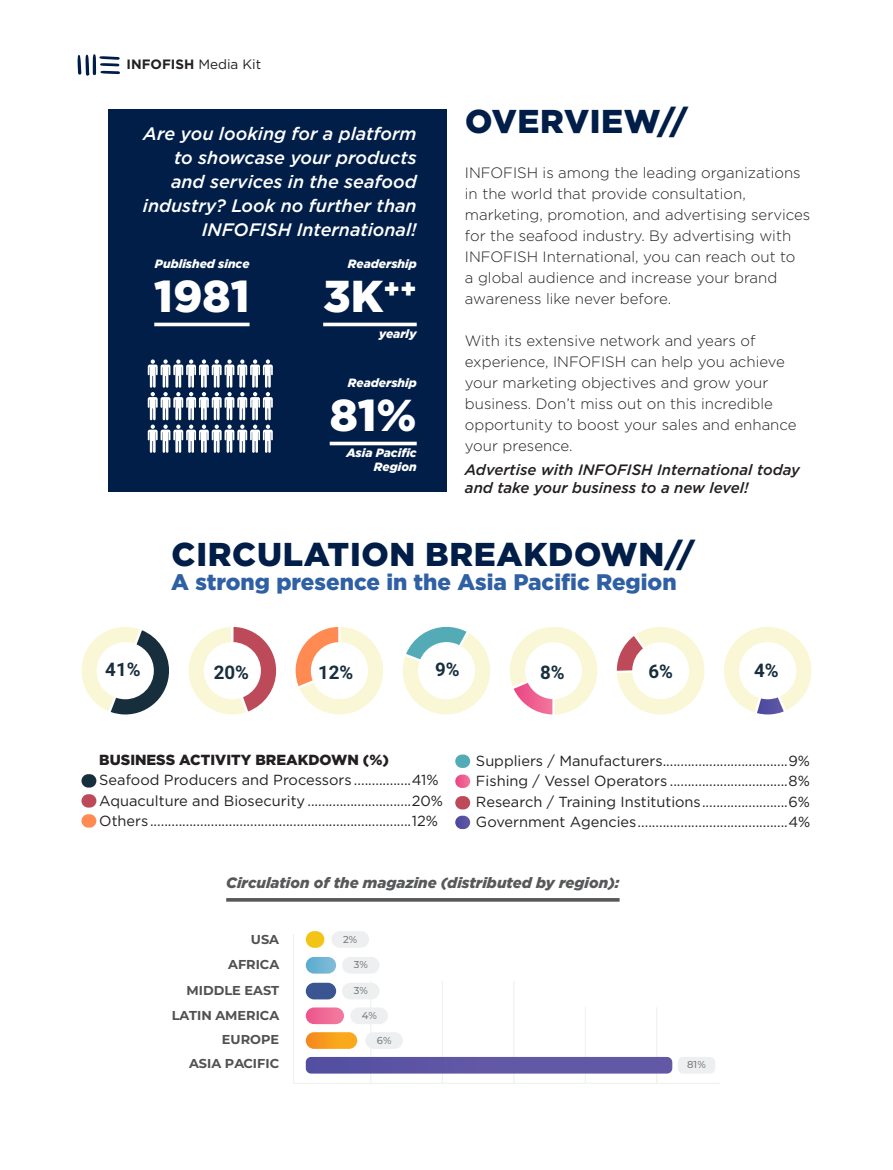
<style>
.page{position:relative;width:893px;height:1170px;background:#fff}
.page>*{position:absolute;margin:0;border:0;box-sizing:border-box;transform-origin:0 0}
.t1{font:900 44.55px "Gotham Pro";color:#fff}
.t2{font:900 33px "Gotham Pro";letter-spacing:.02em;color:#011e48}
.t3{font:900 22.5px "Gotham Pro";color:#2f60a3}
.t4{font:700 18.75px "Roboto";color:#172e3d}
.t5{font:italic 500 18px/24px "Gotham Pro";color:#fff;text-align:right}
.t6{font:300 15px/21px "Gotham Pro";color:#231f20}
.t7{font:italic 500 15px/18px "Gotham Pro";color:#231f20}
.t8{font:italic 900 15px "Gotham Pro";color:#57585a}
.t9{font:14.55px/20.4px "Gotham Pro";color:#231f20;text-align:justify}
.t10{font:900 14.55px "Gotham Pro";color:#231f20}
.t11{font:700 13.5px "Gotham Pro";color:#231f20}
.t12{font:700 12.9px/24.3px "Montserrat";color:#515151;text-align:right}
.t13{font:italic 900 12px/14.4px "Gotham Pro";color:#fff;text-align:right}
.t14{font:500 10.05px "Montserrat";color:#7d7e7c}
.s1{font-weight:400}
</style>
<div class="page">
<svg style="left:78px;top:54px;width:42px;height:22px"></svg>
<div style="left:108px;top:109px;width:338px;height:383px;background:#011e48"></div>
<svg style="left:154px;top:322px;width:96px;height:4px"></svg>
<svg style="left:323px;top:322px;width:94px;height:4px"></svg>
<svg style="left:330px;top:441px;width:87px;height:4px"></svg>
<svg style="left:293px;top:934px;width:427px;height:150px"></svg>
<div style="left:306px;top:982px;width:30px;height:17px;background:#3b5492;border-radius:8px"></div>
<div style="left:342px;top:982px;width:38px;height:17px;background:#edeff0;border-radius:8px"></div>
<svg style="left:306px;top:956px;width:30px;height:17px"></svg>
<div style="left:342px;top:956px;width:38px;height:17px;background:#edeff0;border-radius:8px"></div>
<div style="left:306px;top:931px;width:18px;height:16px;background:#f1c415;border-radius:8px"></div>
<div style="left:331px;top:931px;width:38px;height:16px;background:#edeff0;border-radius:8px"></div>
<svg style="left:306px;top:1007px;width:38px;height:17px"></svg>
<div style="left:350px;top:1007px;width:38px;height:17px;background:#edeff0;border-radius:8px"></div>
<div style="left:306px;top:1032px;width:51px;height:16px;background:linear-gradient(to right,#f68c20,#fab21b);border-radius:8px"></div>
<div style="left:365px;top:1032px;width:38px;height:16px;background:#edeff0;border-radius:8px"></div>
<svg style="left:306px;top:1056px;width:366px;height:17px;background:#675fa9"></svg>
<div style="left:678px;top:1056px;width:37px;height:17px;background:#edeff0;border-radius:5px"></div>
<hr style="left:226px;top:898px;width:394px;height:3px;background:#57585a">
<svg style="left:510px;top:627px;width:87px;height:87px"></svg>
<svg style="left:617px;top:627px;width:87px;height:87px"></svg>
<svg style="left:189px;top:627px;width:87px;height:87px"></svg>
<svg style="left:296px;top:627px;width:87px;height:87px"></svg>
<svg style="left:81px;top:627px;width:88px;height:87px"></svg>
<svg style="left:403px;top:627px;width:87px;height:87px"></svg>
<svg style="left:724px;top:627px;width:87px;height:87px"></svg>
<div style="left:81px;top:774px;width:15px;height:13px;background:#172e3d;border-radius:7px"></div>
<div style="left:455px;top:754px;width:15px;height:13px;background:#52abb5;border-radius:7px"></div>
<div style="left:81px;top:794px;width:15px;height:13px;background:#bd4a59;border-radius:7px"></div>
<svg style="left:455px;top:774px;width:15px;height:13px"></svg>
<div style="left:81px;top:814px;width:15px;height:13px;background:#ff8a52;border-radius:7px"></div>
<div style="left:455px;top:796px;width:15px;height:13px;background:#bd4a59;border-radius:7px"></div>
<svg style="left:455px;top:815px;width:15px;height:14px"></svg>
<svg style="left:148px;top:359px;width:125px;height:94px"></svg>
<p class="t11" style="left:126px;top:57px;width:136px">INFOFISH <span class="s1">Media Kit</span></p>
<p class="t5" style="left:143px;top:121px;width:275px">Are you looking for a platform to showcase your products and services in the seafood industry? Look no further than<br>INFOFISH International!</p>
<p class="t13" style="left:155px;top:256px;width:96px">Published since</p>
<p class="t1" style="left:154px;top:271px;width:97px">1981</p>
<p class="t13" style="left:348px;top:256px;width:70px">Readership</p>
<p class="t1" style="left:323px;top:271px;width:95px">3K<sup>++</sup></p>
<p class="t13" style="left:379px;top:326px;width:39px">yearly</p>
<p class="t13" style="left:348px;top:375px;width:70px">Readership</p>
<p class="t1" style="left:330px;top:390px;width:89px">81%</p>
<p class="t13" style="left:346px;top:445px;width:72px">Asia Pacific<br>Region</p>
<p class="t2" style="left:465px;top:102px;width:224px">OVERVIEW//</p>
<p class="t6" style="left:465px;top:163px;width:347px">INFOFISH is among the leading organizations in the world that provide consultation, marketing, promotion, and advertising services for the seafood industry. By advertising with INFOFISH International, you can reach out to<br>a global audience and increase your brand awareness like never before.</p>
<p class="t6" style="left:465px;top:331px;width:333px">With its extensive network and years of experience, INFOFISH can help you achieve your marketing objectives and grow your business. Don’t miss out on this incredible opportunity to boost your sales and enhance your presence.</p>
<p class="t7" style="left:465px;top:461px;width:336px">Advertise with INFOFISH International today and take your business to a new level!</p>
<p class="t2" style="left:172px;top:535px;width:525px">CIRCULATION BREAKDOWN//</p>
<p class="t3" style="left:171px;top:569px;width:507px">A strong presence in the Asia Pacific Region</p>
<p class="t4" style="left:105px;top:656px;width:37px">41%</p>
<p class="t4" style="left:214px;top:658px;width:37px">20%</p>
<p class="t4" style="left:318px;top:658px;width:37px">12%</p>
<p class="t4" style="left:435px;top:656px;width:26px">9%</p>
<p class="t4" style="left:540px;top:658px;width:26px">8%</p>
<p class="t4" style="left:648px;top:658px;width:26px">6%</p>
<p class="t4" style="left:754px;top:657px;width:26px">4%</p>
<p class="t10" style="left:99px;top:751px;width:291px">BUSINESS ACTIVITY BREAKDOWN (%)</p>
<p class="t9" style="left:99px;top:769px;width:341px">Seafood Producers and Processors ................41%</p>
<p class="t9" style="left:99px;top:790px;width:345px">Aquaculture and Biosecurity .............................20%</p>
<p class="t9" style="left:99px;top:810px;width:340px">Others.........................................................................12%</p>
<p class="t9" style="left:476px;top:750px;width:336px">Suppliers / Manufacturers...................................9% Fishing / Vessel Operators .................................8% Research / Training Institutions........................6% Government Agencies..........................................4%</p>
<p class="t8" style="left:226px;top:873px;width:395px">Circulation of the magazine (distributed by region):</p>
<p class="t12" style="left:251px;top:926px;width:30px">USA</p>
<p class="t14" style="left:343px;top:932px;width:16px">2%</p>
<p class="t12" style="left:228px;top:951px;width:53px">AFRICA</p>
<p class="t14" style="left:354px;top:957px;width:16px">3%</p>
<p class="t12" style="left:172px;top:977px;width:109px">MIDDLE EAST<br>LATIN AMERICA<br>EUROPE<br>ASIA PACIFIC</p>
<p class="t14" style="left:354px;top:983px;width:16px">3%</p>
<p class="t14" style="left:362px;top:1008px;width:17px">4%</p>
<p class="t14" style="left:377px;top:1033px;width:16px">6%</p>
<p class="t14" style="left:687px;top:1057px;width:20px">81%</p>
</div>
